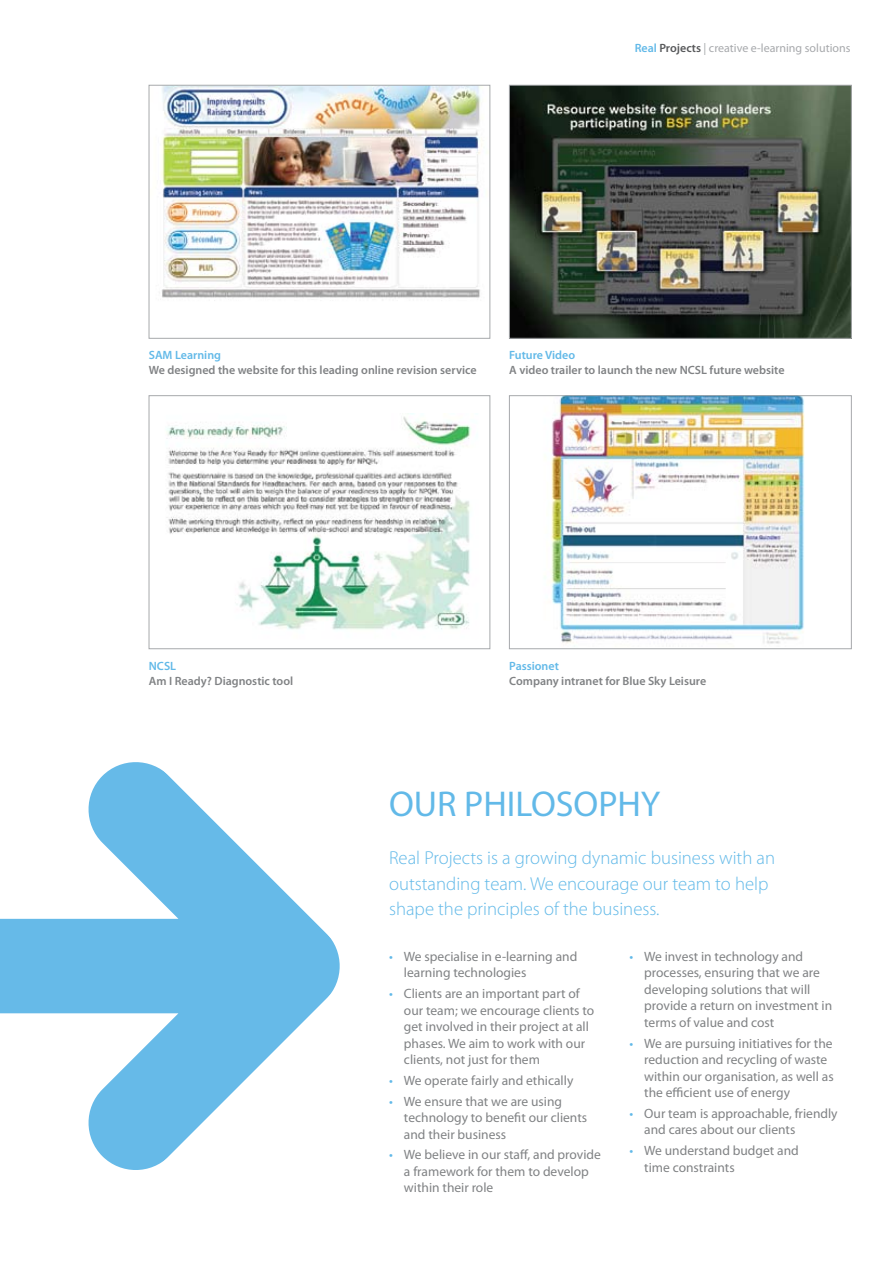
<style>
.page{position:relative;width:893px;height:1263px;background:#fff}
.page>*{position:absolute;margin:0;border:0;box-sizing:border-box;transform-origin:0 0}
.t1{font:36px "Myriad Pro";color:#62b9e8}
.t2{font:300 18.75px/25.5px "Myriad Pro";color:#62b9e8}
.t3{font:13.5px/16.5px "Myriad Pro";color:#808284}
.t4{font:600 12px "Myriad Pro";color:#808284}
.t5{font:12px "Myriad Pro";color:#a7a9ac}
.t6{font:600 12px "Myriad Pro";color:#62b9e8}
.s1{font-weight:600;color:#62b9e8}
.s2{font-weight:600;color:#58595b}
.s3{color:#62b9e8}
</style>
<div class="page">
<svg style="left:0;top:762px;width:340px;height:408px"></svg>
<img style="left:161px;top:87px;width:321px;height:214px">
<div style="left:149px;top:85px;width:341px;height:253px;border:1px solid #a7a9ac"></div>
<img style="left:511px;top:87px;width:338px;height:249px">
<div style="left:509px;top:85px;width:342px;height:253px;border:1px solid #a7a9ac"></div>
<img style="left:167px;top:413px;width:304px;height:217px">
<div style="left:149px;top:395px;width:341px;height:254px;border:1px solid #a7a9ac"></div>
<img style="left:551px;top:397px;width:254px;height:247px">
<div style="left:509px;top:395px;width:342px;height:254px;border:1px solid #a7a9ac"></div>
<p class="t5" style="left:635px;top:40px;width:217px"><span class="s1">Real</span> <span class="s2">Projects</span> | creative e-learning solutions</p>
<p class="t6" style="left:149px;top:348px;width:74px">SAM Learning</p>
<p class="t4" style="left:149px;top:363px;width:329px">We designed the website for this leading online revision service</p>
<p class="t6" style="left:509px;top:348px;width:67px">Future Video</p>
<p class="t4" style="left:509px;top:363px;width:277px">A video trailer to launch the new NCSL future website</p>
<p class="t6" style="left:149px;top:658px;width:29px">NCSL</p>
<p class="t4" style="left:149px;top:673px;width:146px">Am I Ready? Diagnostic tool</p>
<p class="t6" style="left:509px;top:658px;width:51px">Passionet</p>
<p class="t4" style="left:509px;top:673px;width:199px">Company intranet for Blue Sky Leisure</p>
<h1 class="t1" style="left:389px;top:781px;width:273px">OUR PHILOSOPHY</h1>
<h2 class="t2" style="left:389px;top:845px;width:388px">Real Projects is a growing dynamic business with an outstanding team. We encourage our team to help shape the principles of the business.</h2>
<p class="t3" style="left:404px;top:948px;width:175px;text-indent:-15px"><span class="s3">•</span> We specialise in e-learning and learning technologies</p>
<p class="t3" style="left:404px;top:985px;width:192px;text-indent:-15px"><span class="s3">•</span> Clients are an important part of our team; we encourage clients to get involved in their project at all phases. We aim to work with our clients, not just for them</p>
<p class="t3" style="left:389px;top:1072px;width:186px"><span class="s3">•</span> We operate fairly and ethically</p>
<p class="t3" style="left:404px;top:1093px;width:185px;text-indent:-15px"><span class="s3">•</span> We ensure that we are using technology to benefit our clients and their business</p>
<p class="t3" style="left:404px;top:1146px;width:198px;text-indent:-15px"><span class="s3">•</span> We believe in our staff, and provide a framework for them to develop within their role</p>
<p class="t3" style="left:644px;top:948px;width:189px;text-indent:-15px"><span class="s3">•</span> We invest in technology and processes, ensuring that we are developing solutions that will provide a return on investment in terms of value and cost</p>
<p class="t3" style="left:644px;top:1035px;width:191px;text-indent:-15px"><span class="s3">•</span> We are pursuing initiatives for the reduction and recycling of waste within our organisation, as well as the efficient use of energy</p>
<p class="t3" style="left:644px;top:1105px;width:195px;text-indent:-15px"><span class="s3">•</span> Our team is approachable, friendly and cares about our clients</p>
<p class="t3" style="left:644px;top:1142px;width:156px;text-indent:-15px"><span class="s3">•</span> We understand budget and time constraints</p>
</div>
